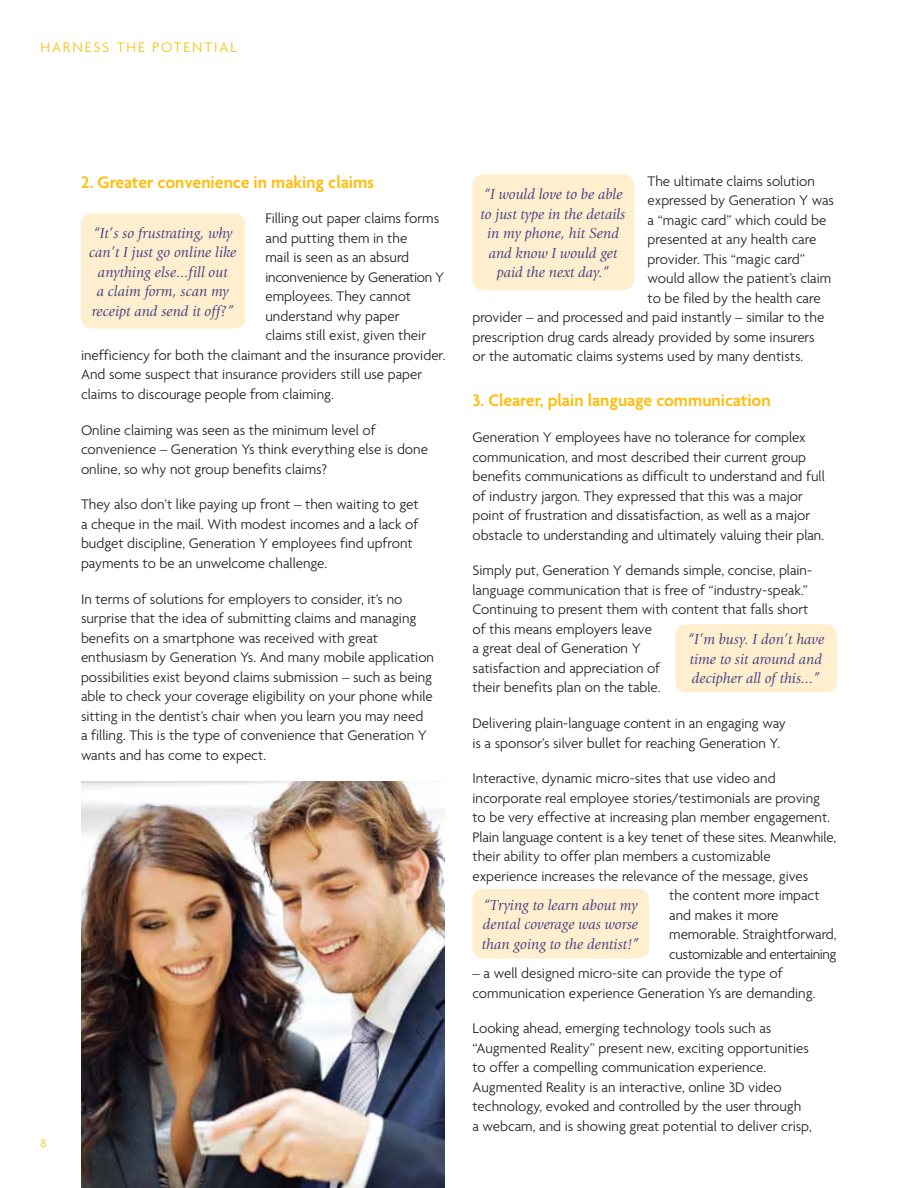
<style>
.page{position:relative;width:918px;height:1188px;background:#fff}
.page>*{position:absolute;margin:0;border:0;box-sizing:border-box;transform-origin:0 0}
.t1{font:600 18px "Agenda";color:#febe10}
.t2{font:300 15px/19.5px "Agenda";color:#231f20}
.t3{font:italic 15px/19.5px "Giovanni EF";color:#4f4a85;text-align:center}
.t4{font:300 15px "Agenda";letter-spacing:-.03em;color:#231f20}
.t5{font:300 15px "Agenda";letter-spacing:-.02em;color:#231f20}
.t6{font:300 15px "Agenda";letter-spacing:.295em;color:#febe10}
.t7{font:300 12px "Agenda";color:#febe10}
</style>
<div class="page">
<div style="left:81px;top:213px;width:164px;height:115px;background:#ffefcf;border-radius:11px"></div>
<div style="left:473px;top:889px;width:176px;height:70px;background:#ffefcf;border-radius:11px"></div>
<div style="left:473px;top:174px;width:161px;height:116px;background:#ffefcf;border-radius:11px"></div>
<div style="left:675px;top:624px;width:162px;height:68px;background:#ffefcf;border-radius:11px"></div>
<img style="left:81px;top:782px;width:363px;height:406px">
<p class="t6" style="left:41px;top:38px;width:189px">Harness th e potent ial</p>
<p class="t7" style="left:40px;top:1136px;width:7px">8</p>
<p class="t1" style="left:81px;top:171px;width:295px">2. Greater convenience in making claims</p>
<p class="t2" style="left:266px;top:209px;width:175px">Filling out paper claims forms</p>
<p class="t2" style="left:266px;top:228px;width:143px">and putting them in the</p>
<p class="t2" style="left:266px;top:248px;width:145px">mail is seen as an absurd</p>
<p class="t5" style="left:266px;top:268px;width:180px">inconvenience by Generation Y</p>
<p class="t2" style="left:266px;top:287px;width:147px">employees. They cannot</p>
<p class="t2" style="left:266px;top:306px;width:136px">understand why paper</p>
<p class="t2" style="left:266px;top:326px;width:162px">claims still exist, given their</p>
<p class="t2" style="left:81px;top:345px;width:366px">inefficiency for both the claimant and the insurance provider.</p>
<p class="t2" style="left:81px;top:365px;width:343px">And some suspect that insurance providers still use paper</p>
<p class="t2" style="left:81px;top:384px;width:255px">claims to discourage people from claiming.</p>
<p class="t2" style="left:81px;top:420px;width:349px">Online claiming was seen as the minimum level of convenience – Generation Ys think everything else is done online, so why not group benefits claims?</p>
<p class="t2" style="left:81px;top:495px;width:339px">They also don’t like paying up front – then waiting to get a cheque in the mail. With modest incomes and a lack of budget discipline, Generation Y employees find upfront payments to be an unwelcome challenge.</p>
<p class="t2" style="left:81px;top:589px;width:355px">I n terms of solutions for employers to consider, it’s no surprise that the idea of submitting claims and managing benefits on a smartphone was received with great enthusiasm by Generation Ys. And many mobile application possibilities exist beyond claims submission – such as being able to check your coverage eligibility on your phone while sitting in the dentist’s chair when you learn you may need<br>a filling. This is the type of convenience that Generation Y wants and has come to expect.</p>
<p class="t3" style="left:89px;top:223px;width:149px">“It’s so frustrating, why can’t I just go online like anything else…fill out<br>a claim form, scan my receipt and send it off?”</p>
<p class="t2" style="left:648px;top:171px;width:169px">The ultimate claims solution</p>
<p class="t2" style="left:648px;top:190px;width:188px">expressed by Generation Y was</p>
<p class="t2" style="left:648px;top:210px;width:180px">a “magic card” which could be</p>
<p class="t2" style="left:648px;top:229px;width:170px">presented at any health care</p>
<p class="t2" style="left:648px;top:249px;width:159px">provider. This “magic card”</p>
<p class="t2" style="left:648px;top:268px;width:185px">would allow the patient’s claim</p>
<p class="t2" style="left:648px;top:288px;width:175px">to be filed by the health care</p>
<p class="t2" style="left:472px;top:307px;width:353px">provider – and processed and paid instantly – similar to the</p>
<p class="t2" style="left:472px;top:327px;width:344px">prescription drug cards already provided by some insurers</p>
<p class="t2" style="left:472px;top:346px;width:332px">or the automatic claims systems used by many dentists.</p>
<p class="t1" style="left:472px;top:390px;width:300px">3. Clearer, plain language communication</p>
<p class="t2" style="left:472px;top:427px;width:354px">Generation Y employees have no tolerance for complex communication, and most described their current group benefits communications as difficult to understand and full of industry jargon. They expressed that this was a major point of frustration and dissatisfaction, as well as a major obstacle to understanding and ultimately valuing their plan.</p>
<p class="t2" style="left:472px;top:561px;width:341px">Simply put, Generation Y demands simple, concise, plain&shy;language communication that is free of “industry-speak.” Continuing to present them with content that falls short of this means employers leave<br>a great deal of Generation Y<br>satisfaction and appreciation of<br>their benefits plan on the table.</p>
<p class="t2" style="left:472px;top:713px;width:315px">Delivering plain-language content in an engaging way is a sponsor’s silver bullet for reaching Generation Y.</p>
<p class="t2" style="left:472px;top:768px;width:305px">I nteractive, dynamic micro-sites that use video and</p>
<p class="t2" style="left:472px;top:788px;width:349px">incorporate real employee stories/testimonials are proving</p>
<p class="t2" style="left:472px;top:807px;width:359px">to be very effective at increasing plan member engagement.</p>
<p class="t2" style="left:472px;top:827px;width:365px">Plain language content is a key tenet of these sites. Meanwhile,</p>
<p class="t2" style="left:472px;top:846px;width:300px">their ability to offer plan members a customizable</p>
<p class="t2" style="left:472px;top:866px;width:337px">experience increases the relevance of the message, gives</p>
<p class="t2" style="left:669px;top:885px;width:152px">the content more impact</p>
<p class="t2" style="left:669px;top:905px;width:111px">and makes it more</p>
<p class="t2" style="left:669px;top:924px;width:169px">memorable. Straightforward,</p>
<p class="t4" style="left:669px;top:945px;width:169px">customizable and entertaining</p>
<p class="t2" style="left:472px;top:963px;width:345px">– a well designed micro-site can provide the type of communication experience Generation Ys are demanding.</p>
<p class="t2" style="left:472px;top:1019px;width:341px">Looking ahead, emerging technology tools such as “Augmented Reality” present new, exciting opportunities to offer a compelling communication experience.<br>Augmented Reality is an interactive, online 3D video technology, evoked and controlled by the user through<br>a webcam, and is showing great potential to deliver crisp,</p>
<p class="t3" style="left:481px;top:184px;width:146px">“I would love to be able to just type in the details in my phone, hit Send and know I would get paid the next day.”</p>
<p class="t3" style="left:688px;top:630px;width:138px;text-align:left">“I’m busy. I don’t have time to sit around and decipher all of this…”</p>
<p class="t3" style="left:482px;top:895px;width:159px;text-align:justify">“Trying to learn about my dental coverage was worse than going to the dentist!”</p>
</div>
